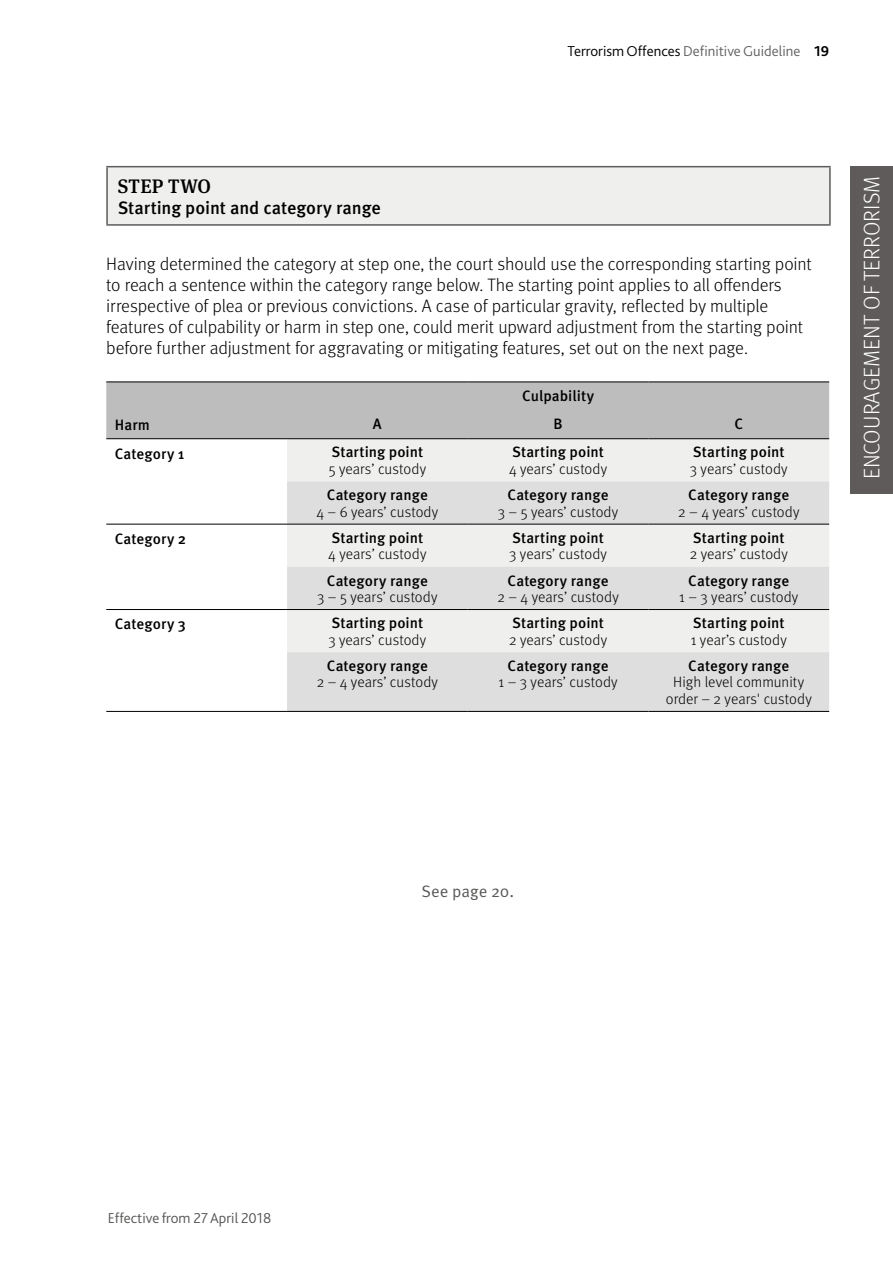
<style>
.page{position:relative;width:893px;height:1263px;background:#fff}
.page>*{position:absolute;margin:0;border:0;box-sizing:border-box;transform-origin:0 0}
.t1{font:300 22.5px "Meta OT";letter-spacing:.005em;color:#fff}
.A_head{font:500 19.5px "Meta Serif OT";letter-spacing:.015em;color:#000}
.BODY{font:300 18px/21px "Meta OT";letter-spacing:-.01em;color:#000}
.BODY-2{font:500 18px "Meta OT";letter-spacing:-.005em;color:#000}
.BODY-3{font:16.5px "Meta OT Norm";color:#575756}
.table_text{font:300 15px/16.5px "Meta OT";color:#000}
.t2{font:300 15px "Bliss 2";color:#646363}
.table_text-2{font:500 15px "Meta OT";letter-spacing:.005em;color:#000}
.t3{font:300 15px "Bliss 2";color:#575756}
.table_text_bold{font:500 15px "Meta OT";letter-spacing:.005em;color:#000}
.t4{font:700 15px "Bliss 2";color:#000}
.s1{color:#000}
.s2{font-weight:500}
</style>
<div class="page">
<div style="left:850px;top:166px;width:43px;height:327px;background:#5e5b5a"></div>
<div style="left:107px;top:167px;width:723px;height:58px;background:#efefee"></div>
<hr style="left:106px;top:167px;width:2px;height:57px;background:#5e5b5a">
<hr style="left:106px;top:166px;width:725px;height:1px;background:#5e5b5a">
<hr style="left:829px;top:167px;width:2px;height:57px;background:#5e5b5a">
<hr style="left:106px;top:224px;width:725px;height:2px;background:#5e5b5a">
<div style="left:106px;top:383px;width:723px;height:55px;background:#bebdbd"></div>
<div style="left:287px;top:439px;width:542px;height:42px;background:#efefee"></div>
<svg style="left:287px;top:481px;width:542px;height:230px;background:#e4e3e3"></svg>
<hr style="left:106px;top:382px;width:181px;height:1px;background:#000">
<hr style="left:287px;top:382px;width:181px;height:1px;background:#000">
<hr style="left:468px;top:382px;width:180px;height:1px;background:#000">
<hr style="left:648px;top:382px;width:181px;height:1px;background:#000">
<hr style="left:106px;top:438px;width:181px;height:1px;background:#000">
<hr style="left:287px;top:438px;width:181px;height:1px;background:#000">
<hr style="left:468px;top:438px;width:180px;height:1px;background:#000">
<hr style="left:648px;top:438px;width:181px;height:1px;background:#000">
<hr style="left:106px;top:524px;width:181px;height:1px;background:#000">
<hr style="left:287px;top:524px;width:181px;height:1px;background:#000">
<hr style="left:468px;top:524px;width:180px;height:1px;background:#000">
<hr style="left:648px;top:524px;width:181px;height:1px;background:#000">
<hr style="left:106px;top:609px;width:181px;height:1px;background:#000">
<hr style="left:287px;top:609px;width:181px;height:1px;background:#000">
<hr style="left:468px;top:609px;width:180px;height:1px;background:#000">
<hr style="left:648px;top:609px;width:181px;height:1px;background:#000">
<hr style="left:106px;top:711px;width:181px;height:1px;background:#000">
<hr style="left:287px;top:711px;width:181px;height:1px;background:#000">
<hr style="left:468px;top:711px;width:180px;height:1px;background:#000">
<hr style="left:648px;top:711px;width:181px;height:1px;background:#000">
<p class="t2" style="left:567px;top:42px;width:235px"><span class="s1">Terrorism Offences</span> Definitive Guideline</p>
<p class="t4" style="left:814px;top:42px;width:17px">19</p>
<p class="A_head" style="left:118px;top:174px;width:95px">STEP TWO</p>
<p class="BODY-2" style="left:118px;top:197px;width:265px">Starting point and category range</p>
<p class="BODY" style="left:106px;top:254px;width:707px">Having determined the category at step one, the court should use the corresponding starting point to reach a sentence within the category range below. The starting point applies to all offenders irrespective of plea or previous convictions. A case of particular gravity, reflected by multiple features of culpability or harm in step one, could merit upward adjustment from the starting point before further adjustment for aggravating or mitigating features, set out on the next page.</p>
<p class="table_text_bold" style="left:115px;top:416px;width:37px">Harm</p>
<p class="table_text_bold" style="left:522px;top:387px;width:73px">Culpability</p>
<p class="table_text-2" style="left:373px;top:415px;width:10px">A</p>
<p class="table_text-2" style="left:553px;top:415px;width:11px">B</p>
<p class="table_text-2" style="left:734px;top:415px;width:10px">C</p>
<p class="table_text-2" style="left:115px;top:445px;width:71px">Category 1</p>
<p class="table_text" style="left:329px;top:444px;width:99px"><span class="s2">Starting point<br></span>5 years’ custody</p>
<p class="table_text" style="left:509px;top:444px;width:100px"><span class="s2">Starting point<br></span>4 years’ custody</p>
<p class="table_text" style="left:690px;top:444px;width:99px"><span class="s2">Starting point<br></span>3 years’ custody</p>
<p class="table_text" style="left:316px;top:487px;width:123px;text-align:center"><span class="s2">Category range<br></span>4 – 6 years’ custody</p>
<p class="table_text" style="left:498px;top:487px;width:122px;text-align:center"><span class="s2">Category range<br></span>3 – 5 years’ custody</p>
<p class="table_text" style="left:678px;top:487px;width:123px;text-align:center"><span class="s2">Category range<br></span>2 – 4 years’ custody</p>
<p class="table_text-2" style="left:115px;top:530px;width:73px">Category 2</p>
<p class="table_text" style="left:328px;top:530px;width:100px"><span class="s2">Starting point<br></span>4 years’ custody</p>
<p class="table_text" style="left:509px;top:530px;width:99px"><span class="s2">Starting point<br></span>3 years’ custody</p>
<p class="table_text" style="left:690px;top:530px;width:100px"><span class="s2">Starting point<br></span>2 years’ custody</p>
<p class="table_text" style="left:317px;top:572px;width:122px;text-align:center"><span class="s2">Category range<br></span>3 – 5 years’ custody</p>
<p class="table_text" style="left:497px;top:572px;width:123px;text-align:center"><span class="s2">Category range<br></span>2 – 4 years’ custody</p>
<p class="table_text" style="left:679px;top:572px;width:121px;text-align:center"><span class="s2">Category range<br></span>1 – 3 years’ custody</p>
<p class="table_text-2" style="left:115px;top:615px;width:73px">Category 3</p>
<p class="table_text" style="left:328px;top:615px;width:99px"><span class="s2">Starting point<br></span>3 years’ custody</p>
<p class="table_text" style="left:509px;top:615px;width:100px"><span class="s2">Starting point<br></span>2 years’ custody</p>
<p class="table_text" style="left:691px;top:615px;width:98px"><span class="s2">Starting point<br></span>1 year’s custody</p>
<p class="table_text" style="left:317px;top:658px;width:123px;text-align:center"><span class="s2">Category range<br></span>2 – 4 years’ custody</p>
<p class="table_text" style="left:499px;top:658px;width:121px;text-align:center"><span class="s2">Category range<br></span>1 – 3 years’ custody</p>
<p class="table_text" style="left:666px;top:658px;width:147px;text-align:center"><span class="s2">Category range<br></span>High level community order – 2 years' custody</p>
<h1 class="t1" style="left:858px;top:479px;width:305px;rotate:-90deg">ENCOURAGEMENT OF TERRORISM</h1>
<p class="BODY-3" style="left:421px;top:881px;width:94px">See page 20.</p>
<p class="t3" style="left:108px;top:1208px;width:165px">Effective from 27 April 2018</p>
</div>
